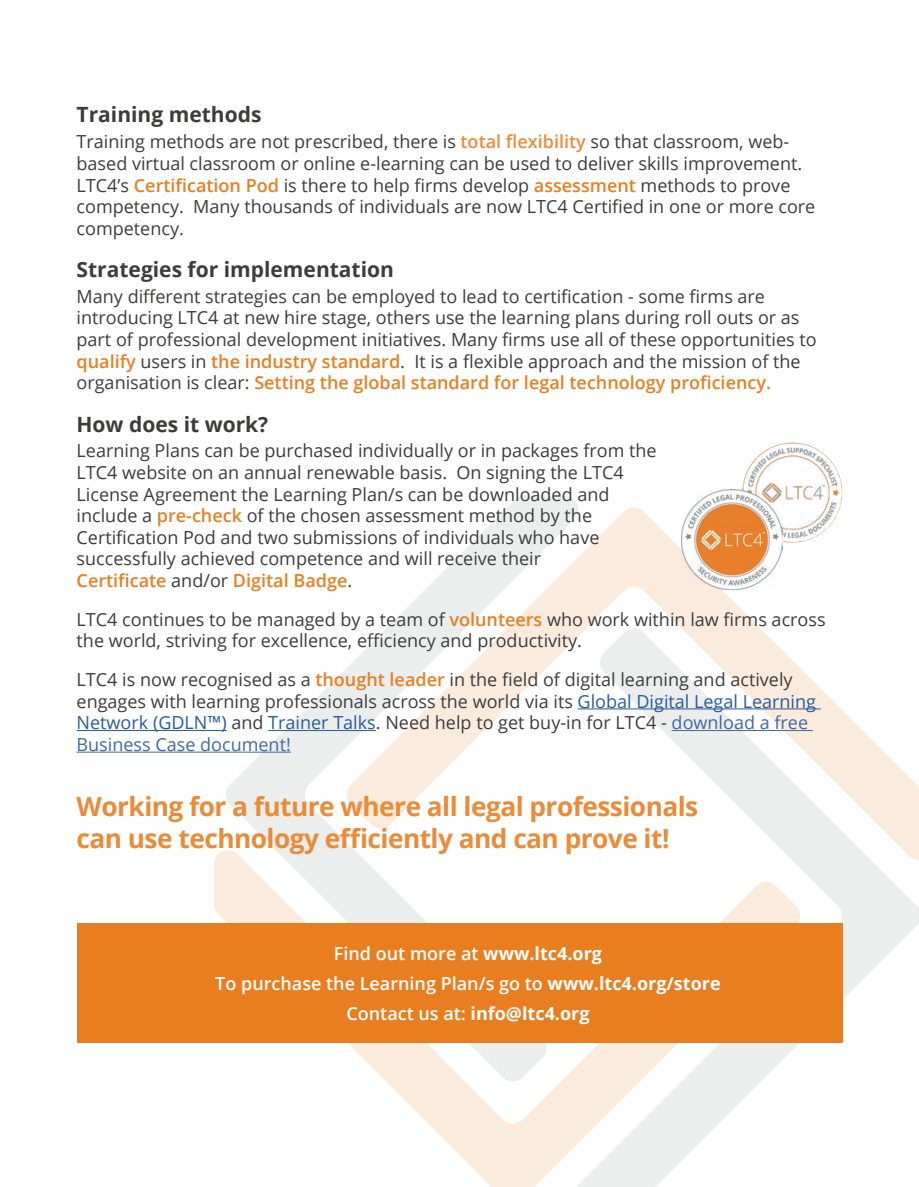
<style>
.page{position:relative;width:919px;height:1187px;background:#fff}
.page>*{position:absolute;margin:0;border:0;box-sizing:border-box;transform-origin:0 0}
.t1{font:700 26.25px/31.5px "Open Sans";letter-spacing:-.02em;color:#eb8b37}
.t2{font:700 21px "Open Sans";color:#3c3c3b}
.t3{font:18px/21.6px "Open Sans";color:#3c3c3b}
.t4{font:600 18px/30.2px "Open Sans";color:#fff;text-align:center}
.s1{font-weight:600;color:#eb8b37}
.s2{font-weight:600;color:#e87e20}
.s3{color:#275b9b}
.s4{color:#3f68a5}
.s5{font-weight:700}
</style>
<div class="page">
<svg style="left:583px;top:506px;width:258px;height:121px"></svg>
<svg style="left:214px;top:851px;width:349px;height:335px"></svg>
<svg style="left:563px;top:627px;width:355px;height:559px"></svg>
<svg style="left:224px;top:496px;width:359px;height:586px"></svg>
<hr style="left:577px;top:708px;width:243px;height:1px;background:#275b9b">
<hr style="left:77px;top:730px;width:150px;height:1px;background:#275b9b">
<hr style="left:268px;top:730px;width:108px;height:1px;background:#275b9b">
<hr style="left:671px;top:730px;width:141px;height:1px;background:#3f68a5">
<hr style="left:77px;top:751px;width:214px;height:1px;background:#3f68a5">
<div style="left:77px;top:923px;width:765px;height:119px;background:#e87e20"></div>
<img style="left:742px;top:442px;width:100px;height:100px;border-radius:50px">
<img style="left:681px;top:489px;width:101px;height:100px">
<p class="t2" style="left:77px;top:100px;width:186px">Training methods</p>
<p class="t3" style="left:77px;top:130px;width:740px">Training methods are not prescribed, there is <span class="s1">total flexibility</span> so that classroom, web&shy;based virtual classroom or online e-learning can be used to deliver skills improvement.<br>LTC4’s <span class="s2">Certification Pod</span> is there to help firms develop <span class="s2">assessment</span> methods to prove competency. Many thousands of individuals are now LTC4 Certified in one or more core competency.</p>
<p class="t2" style="left:77px;top:254px;width:319px">Strategies for implementation</p>
<p class="t3" style="left:77px;top:285px;width:741px">Many different strategies can be employed to lead to certification - some firms are introducing LTC4 at new hire stage, others use the learning plans during roll outs or as part of professional development initiatives. Many firms use all of these opportunities to <span class="s2">qualify</span> users in <span class="s2">the industry standard</span>. It is a flexible approach and the mission of the organisation is clear: <span class="s2">Setting the global standard for legal technology proficiency.</span></p>
<p class="t2" style="left:77px;top:409px;width:193px">How does it work?</p>
<p class="t3" style="left:77px;top:439px;width:581px">Learning Plans can be purchased individually or in packages from the LTC4 website on an annual renewable basis. On signing the LTC4<br>License Agreement the Learning Plan/s can be downloaded and include a <span class="s2">pre-check</span> of the chosen assessment method by the Certification Pod and two submissions of individuals who have successfully achieved competence and will receive their<br><span class="s2">Certificate</span> and/or <span class="s2">Digital Badge</span>.</p>
<p class="t3" style="left:77px;top:608px;width:750px">LTC4 continues to be managed by a team of <span class="s2">volunteers</span> who work within law firms across the world, striving for excellence, efficiency and productivity.</p>
<p class="t3" style="left:77px;top:668px;width:741px">LTC4 is now recognised as a <span class="s2">thought leader</span> in the field of digital learning and actively engages with learning professionals across the world via its <span class="s3">Global Digital Legal Learning Network (GDLN™)</span> and <span class="s3">Trainer Talks</span>. Need help to get buy-in for LTC4 - <span class="s4">download a free Business Case document!</span></p>
<h1 class="t1" style="left:77px;top:790px;width:623px">Working for a future where all legal professionals can use technology efficiently and can prove it!</h1>
<p class="t4" style="left:215px;top:937px;width:507px">Find out more at <span class="s5">www.ltc4.org<br></span>To purchase the Learning Plan/s go to <span class="s5">www.ltc4.org/store<br></span>Contact us at: <span class="s5">info@ltc4.org</span></p>
</div>
